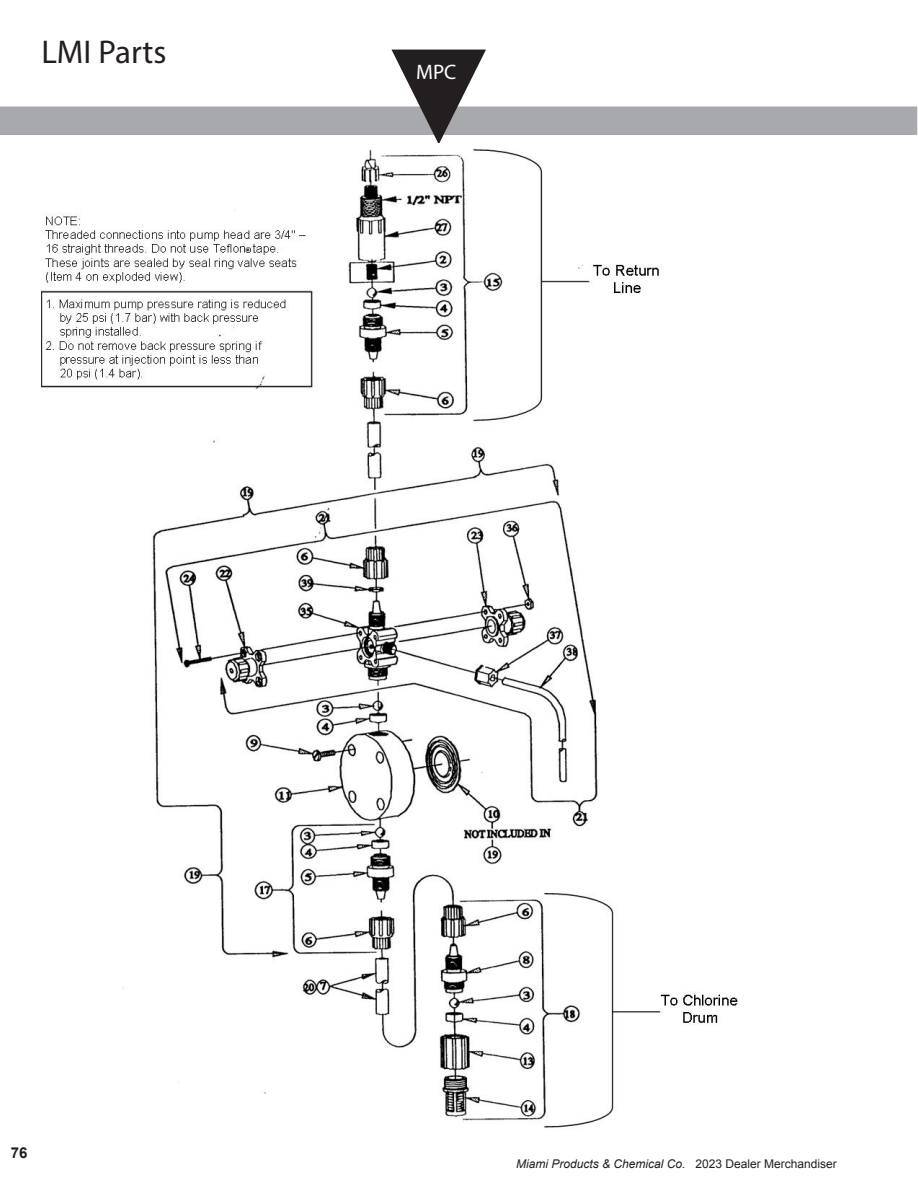
<style>
.page{position:relative;width:918px;height:1188px;background:#fff}
.page>*{position:absolute;margin:0;border:0;box-sizing:border-box;transform-origin:0 0}
.Item_name{font:33px "Myriad Pro";color:#231f20}
.t1{font:21px "Myriad Pro";color:#fff}
.t2{font:700 15px "Arial";color:#231f20}
.t3{font:italic 12px "Arial";color:#231f20}
.s1{font-style:normal}
</style>
<div class="page">
<svg style="left:0;top:49px;width:917px;height:94px"></svg>
<img style="left:41px;top:148px;width:697px;height:980px">
<p class="Item_name" style="left:41px;top:32px;width:127px">LMI Parts</p>
<h2 class="t1" style="left:416px;top:59px;width:42px">MPC</h2>
<p class="t2" style="left:11px;top:1143px;width:18px">76</p>
<p class="t3" style="left:516px;top:1156px;width:322px">Miami Products &amp; Chemical Co. <span class="s1">2023 Dealer Merchandiser</span></p>
</div>
